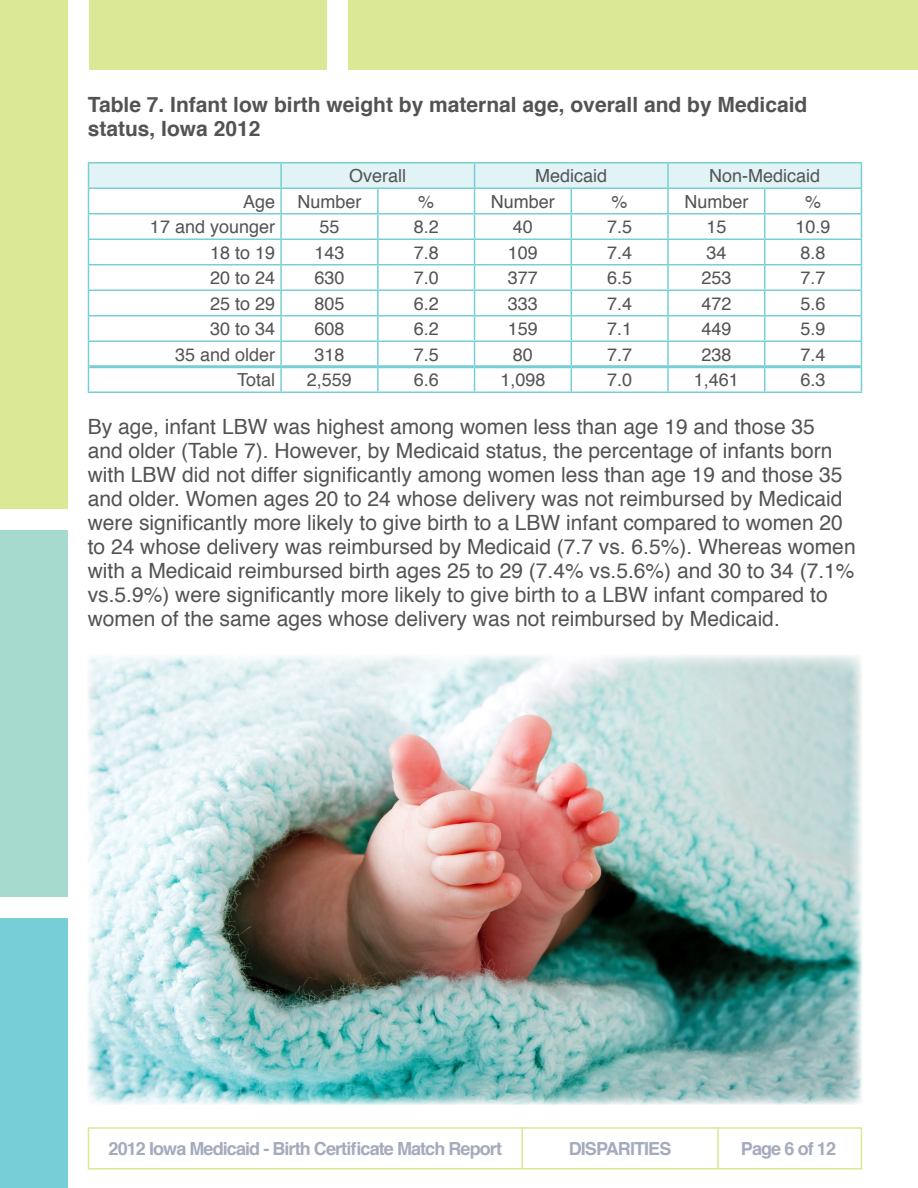
<style>
.page{position:relative;width:918px;height:1188px;background:#fff}
.page>*{position:absolute;margin:0;border:0;box-sizing:border-box;transform-origin:0 0}
.Body_Text{font:21px/24px "Helvetica";color:#535355}
.Body_Text-2{font:700 21px/24px "Helvetica";color:#535355}
.t1{font:18px "Helvetica";color:#535355}
.t2{font:700 18px "Helvetica";letter-spacing:-.05em;color:#a3abbc}
</style>
<div class="page">
<div style="left:0;top:0;width:918px;height:509px;background:#dbe895"></div>
<div style="left:0;top:518px;width:918px;height:619px;background:#a7dacf"></div>
<div style="left:0;top:906px;width:918px;height:282px;background:#78ced7"></div>
<div style="left:68px;top:0;width:21px;height:1167px;background:#fff"></div>
<div style="left:327px;top:0;width:20px;height:1167px;background:#fff"></div>
<div style="left:586px;top:70px;width:20px;height:838px;background:#fff"></div>
<div style="left:0;top:897px;width:918px;height:21px;background:#fff"></div>
<div style="left:0;top:509px;width:77px;height:21px;background:#fff"></div>
<div style="left:599px;top:70px;width:319px;height:314px;background:#fff"></div>
<div style="left:77px;top:70px;width:259px;height:314px;background:#fff"></div>
<div style="left:335px;top:70px;width:259px;height:314px;background:#fff"></div>
<div style="left:68px;top:326px;width:850px;height:862px;background:#fff"></div>
<div style="left:88px;top:1127px;width:774px;height:43px;border:2px solid #dbe895"></div>
<hr style="left:521px;top:1127px;width:2px;height:43px;background:#dbe895">
<hr style="left:717px;top:1127px;width:2px;height:43px;background:#dbe895">
<hr style="left:88px;top:162px;width:193px;height:2px;background:#78ced7">
<hr style="left:281px;top:162px;width:97px;height:2px;background:#78ced7">
<hr style="left:378px;top:162px;width:97px;height:2px;background:#78ced7">
<hr style="left:475px;top:162px;width:96px;height:2px;background:#78ced7">
<hr style="left:571px;top:162px;width:97px;height:2px;background:#78ced7">
<hr style="left:668px;top:162px;width:97px;height:2px;background:#78ced7">
<hr style="left:765px;top:162px;width:97px;height:2px;background:#78ced7">
<svg style="left:88px;top:163px;width:774px;height:229px"></svg>
<hr style="left:88px;top:392px;width:193px;height:1px;background:#78ced7">
<hr style="left:281px;top:392px;width:97px;height:1px;background:#78ced7">
<hr style="left:378px;top:392px;width:97px;height:1px;background:#78ced7">
<hr style="left:475px;top:392px;width:96px;height:1px;background:#78ced7">
<hr style="left:571px;top:392px;width:97px;height:1px;background:#78ced7">
<hr style="left:668px;top:392px;width:97px;height:1px;background:#78ced7">
<hr style="left:765px;top:392px;width:97px;height:1px;background:#78ced7">
<img style="left:88px;top:655px;width:774px;height:450px">
<p class="Body_Text-2" style="left:88px;top:93px;width:721px">Table 7. Infant low birth weight by maternal age, overall and by Medicaid status, Iowa 2012</p>
<p class="t1" style="left:349px;top:162px;width:59px">Overall</p>
<p class="t1" style="left:535px;top:162px;width:74px">Medicaid</p>
<p class="t1" style="left:709px;top:162px;width:113px">Non-Medicaid</p>
<p class="t1" style="left:243px;top:188px;width:34px">Age</p>
<p class="t1" style="left:297px;top:188px;width:66px">Number</p>
<p class="t1" style="left:418px;top:188px;width:18px">%</p>
<p class="t1" style="left:491px;top:188px;width:66px">Number</p>
<p class="t1" style="left:612px;top:188px;width:18px">%</p>
<p class="t1" style="left:684px;top:188px;width:66px">Number</p>
<p class="t1" style="left:805px;top:188px;width:18px">%</p>
<p class="t1" style="left:150px;top:213px;width:127px">17 and younger</p>
<p class="t1" style="left:319px;top:213px;width:22px">55</p>
<p class="t1" style="left:414px;top:213px;width:27px">8.2</p>
<p class="t1" style="left:513px;top:213px;width:22px">40</p>
<p class="t1" style="left:607px;top:213px;width:27px">7.5</p>
<p class="t1" style="left:706px;top:213px;width:22px">15</p>
<p class="t1" style="left:796px;top:213px;width:37px">10.9</p>
<p class="t1" style="left:210px;top:239px;width:67px">18 to 19</p>
<p class="t1" style="left:314px;top:239px;width:32px">143</p>
<p class="t1" style="left:414px;top:239px;width:27px">7.8</p>
<p class="t1" style="left:508px;top:239px;width:32px">109</p>
<p class="t1" style="left:607px;top:239px;width:27px">7.4</p>
<p class="t1" style="left:706px;top:239px;width:22px">34</p>
<p class="t1" style="left:801px;top:239px;width:27px">8.8</p>
<p class="t1" style="left:210px;top:264px;width:67px">20 to 24</p>
<p class="t1" style="left:314px;top:264px;width:32px">630</p>
<p class="t1" style="left:414px;top:264px;width:27px">7.0</p>
<p class="t1" style="left:508px;top:264px;width:32px">377</p>
<p class="t1" style="left:607px;top:264px;width:27px">6.5</p>
<p class="t1" style="left:701px;top:264px;width:32px">253</p>
<p class="t1" style="left:801px;top:264px;width:27px">7.7</p>
<p class="t1" style="left:210px;top:290px;width:67px">25 to 29</p>
<p class="t1" style="left:314px;top:290px;width:32px">805</p>
<p class="t1" style="left:414px;top:290px;width:27px">6.2</p>
<p class="t1" style="left:508px;top:290px;width:32px">333</p>
<p class="t1" style="left:607px;top:290px;width:27px">7.4</p>
<p class="t1" style="left:701px;top:290px;width:32px">472</p>
<p class="t1" style="left:801px;top:290px;width:27px">5.6</p>
<p class="t1" style="left:210px;top:315px;width:67px">30 to 34</p>
<p class="t1" style="left:314px;top:315px;width:32px">608</p>
<p class="t1" style="left:414px;top:315px;width:27px">6.2</p>
<p class="t1" style="left:508px;top:315px;width:32px">159</p>
<p class="t1" style="left:607px;top:315px;width:27px">7.1</p>
<p class="t1" style="left:701px;top:315px;width:32px">449</p>
<p class="t1" style="left:801px;top:315px;width:27px">5.9</p>
<p class="t1" style="left:175px;top:341px;width:102px">35 and older</p>
<p class="t1" style="left:314px;top:341px;width:32px">318</p>
<p class="t1" style="left:414px;top:341px;width:27px">7.5</p>
<p class="t1" style="left:513px;top:341px;width:22px">80</p>
<p class="t1" style="left:607px;top:341px;width:27px">7.7</p>
<p class="t1" style="left:701px;top:341px;width:32px">238</p>
<p class="t1" style="left:801px;top:341px;width:27px">7.4</p>
<p class="t1" style="left:237px;top:366px;width:40px">Total</p>
<p class="t1" style="left:307px;top:366px;width:47px">2,559</p>
<p class="t1" style="left:414px;top:366px;width:27px">6.6</p>
<p class="t1" style="left:500px;top:366px;width:47px">1,098</p>
<p class="t1" style="left:607px;top:366px;width:27px">7.0</p>
<p class="t1" style="left:694px;top:366px;width:47px">1,461</p>
<p class="t1" style="left:801px;top:366px;width:27px">6.3</p>
<p class="Body_Text" style="left:88px;top:416px;width:769px">By age, infant LBW was highest among women less than age 19 and those 35<br>and older (Table 7). However, by Medicaid status, the percentage of infants born with LBW did not differ significantly among women less than age 19 and those 35 and older. Women ages 20 to 24 whose delivery was not reimbursed by Medicaid were significantly more likely to give birth to a LBW infant compared to women 20 to 24 whose delivery was reimbursed by Medicaid (7.7 vs. 6.5%). Whereas women with a Medicaid reimbursed birth ages 25 to 29 (7.4% vs.5.6%) and 30 to 34 (7.1% vs.5.9%) were significantly more likely to give birth to a LBW infant compared to women of the same ages whose delivery was not reimbursed by Medicaid.</p>
<p class="t2" style="left:109px;top:1134px;width:395px">2012 Iowa Medicaid - Birth Certificate Match Report</p>
<p class="t2" style="left:569px;top:1134px;width:104px">DISPARITIES</p>
<p class="t2" style="left:741px;top:1134px;width:97px">Page 6 of 12</p>
</div>
